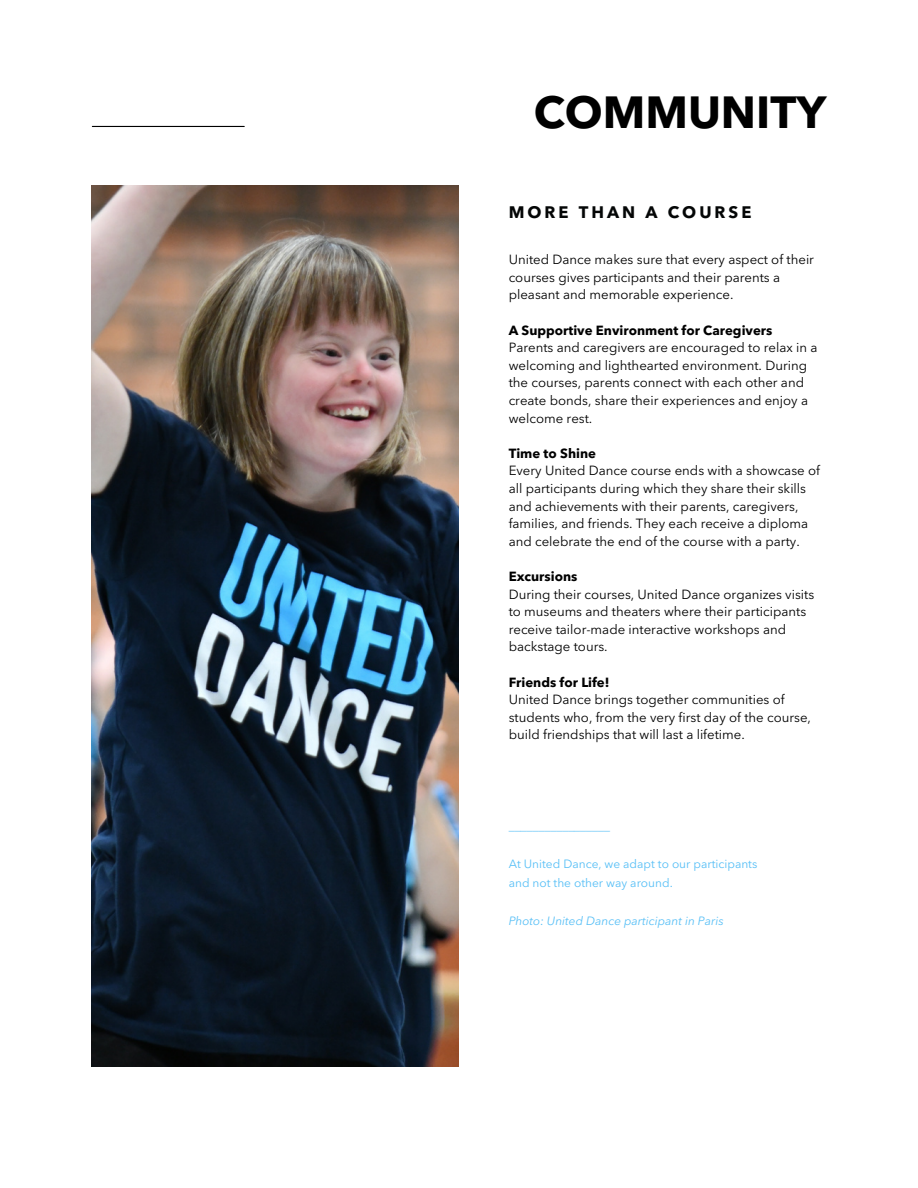
<style>
.page{position:relative;width:918px;height:1188px;background:#fff}
.page>*{position:absolute;margin:0;border:0;box-sizing:border-box;transform-origin:0 0}
.t1{font:700 44.55px "Avenir Next LT Pro";color:#000}
.t2{font:700 16.5px "Avenir Next LT Pro";letter-spacing:.18em;color:#040606}
.t3{font:13.2px/17.5px "Avenir Next LT Pro";color:#000}
.t4{font:700 13.2px "Avenir Next LT Pro";color:#000}
.t5{font:12px/18.9px "Avenir Next LT Pro";color:#57bff6}
.t6{font:italic 12px "Avenir Next LT Pro";color:#57bff6}
</style>
<div class="page">
<img style="left:92px;top:186px;width:367px;height:881px">
<hr style="left:92px;top:126px;width:152px;height:1px;background:#000">
<p class="t1" style="left:534px;top:94px;width:294px">COMMUNITY</p>
<p class="t2" style="left:509px;top:205px;width:244px">MORE THAN A COURSE</p>
<p class="t3" style="left:509px;top:252px;width:307px">United Dance makes sure that every aspect of their courses gives participants and their parents a pleasant and memorable experience.</p>
<p class="t4" style="left:509px;top:325px;width:265px">A Supportive Environment for Caregivers</p>
<p class="t3" style="left:509px;top:340px;width:310px">Parents and caregivers are encouraged to relax in a welcoming and lighthearted environment. During the courses, parents connect with each other and create bonds, share their experiences and enjoy a welcome rest.</p>
<p class="t4" style="left:509px;top:448px;width:89px">Time to Shine</p>
<p class="t3" style="left:509px;top:463px;width:313px">Every United Dance course ends with a showcase of all participants during which they share their skills and achievements with their parents, caregivers, families, and friends. They each receive a diploma and celebrate the end of the course with a party.</p>
<p class="t4" style="left:509px;top:571px;width:70px">Excursions</p>
<p class="t3" style="left:509px;top:587px;width:307px">During their courses, United Dance organizes visits to museums and theaters where their participants receive tailor-made interactive workshops and backstage tours.</p>
<p class="t4" style="left:509px;top:677px;width:102px">Friends for Life!</p>
<p class="t3" style="left:509px;top:692px;width:304px">United Dance brings together communities of students who, from the very first day of the course, build friendships that will last a lifetime.</p>
<p class="t5" style="left:509px;top:818px;width:103px">_________________</p>
<p class="t5" style="left:509px;top:856px;width:250px">At United Dance, we adapt to our participants and not the other way around.</p>
<p class="t6" style="left:509px;top:916px;width:216px">Photo: United Dance participant in Paris</p>
</div>
